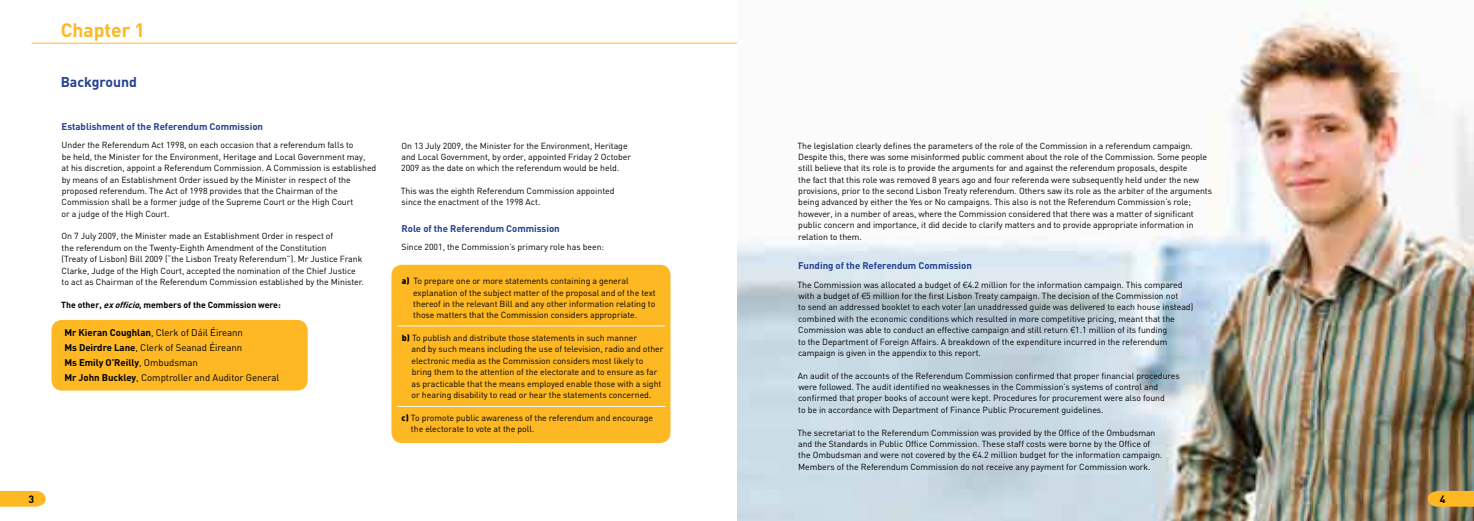
<style>
.page{position:relative;width:1474px;height:521px;background:#fff}
.page>*{position:absolute;margin:0;border:0;box-sizing:border-box;transform-origin:0 0}
.t1{font:700 19.25px "DIN";color:#fdb824}
.t2{font:700 14px "DIN";color:#25408f}
.t3{font:700 10.5px "DIN";color:#000}
.t4{font:9.62px/14.9px "DIN";letter-spacing:-.005em;color:#000}
.t5{font:700 9.62px "DIN";color:#25408f}
.t6{font:8.75px/11.4px "DIN";letter-spacing:-.005em;color:#000}
.t7{font:700 8.75px "DIN";color:#000}
.s1{font-style:italic}
.s2{font-weight:700}
.s3{font-weight:900}
.s4{font-family:"Helvetica Neue";font-weight:300}
</style>
<div class="page">
<img style="left:737px;top:12px;width:736px;height:509px">
<div style="left:51px;top:320px;width:257px;height:70px;background:#fdb824;border-radius:10px"></div>
<hr style="left:32px;top:43px;width:705px;height:1px;background:#fdb824">
<svg style="left:0;top:491px;width:46px;height:16px"></svg>
<div style="left:391px;top:265px;width:279px;height:178px;background:#fdb824;border-radius:10px"></div>
<hr style="left:397px;top:325px;width:268px;height:1px;background:#fff">
<hr style="left:397px;top:406px;width:268px;height:1px;background:#fff">
<svg style="left:1427px;top:491px;width:46px;height:16px"></svg>
<p class="t3" style="left:29px;top:492px;width:7px">3</p>
<h1 class="t1" style="left:61px;top:17px;width:86px">Chapter 1</h1>
<h2 class="t2" style="left:61px;top:73px;width:78px">Background</h2>
<p class="t5" style="left:62px;top:120px;width:203px">Establishment of the Referendum Commission</p>
<p class="t6" style="left:62px;top:139px;width:316px">Under the Referendum Act 1998, on each occasion that a referendum falls to<br>be held, the Minister for the Environment, Heritage and Local Government may,<br>at his discretion, appoint a Referendum Commission. A Commission is established by means of an Establishment Order issued by the Minister in respect of the proposed referendum. The Act of 1998 provides that the Chairman of the Commission shall be a former judge of the Supreme Court or the High Court<br>or a judge of the High Court.</p>
<p class="t6" style="left:62px;top:230px;width:304px">On 7 July 2009, the Minister made an Establishment Order in respect of<br>the referendum on the Twenty-Eighth Amendment of the Constitution<br>(Treaty of Lisbon) Bill 2009 (“the Lisbon Treaty Referendum”). Mr Justice Frank Clarke, Judge of the High Court, accepted the nomination of the Chief Justice to act as Chairman of the Referendum Commission established by the Minister.</p>
<p class="t7" style="left:61px;top:299px;width:221px">The other, <span class="s1">exofficio</span>, members of the Commission were:</p>
<p class="t4" style="left:64px;top:325px;width:216px"><span class="s2">Mr Kieran Coughlan</span>, Clerk of Dáil Éireann<br><span class="s2">Ms Deirdre Lane</span>, Clerk of Seanad Éireann<br><span class="s2">Ms Emily O’Reilly</span>, Ombudsman<br><span class="s2">Mr John Buckley</span>, Comptroller and Auditor General</p>
<p class="t6" style="left:401px;top:139px;width:231px">On 13 July 2009, the Minister for the Environment, Heritage and Local Government, by order, appointed Friday 2 October<br>2009 as the date on which the referendum would be held.</p>
<p class="t6" style="left:401px;top:185px;width:215px">This was the eighth Referendum Commission appointed since the enactment of the 1998 Act.</p>
<p class="t5" style="left:401px;top:222px;width:160px">Role of the Referendum Commission</p>
<p class="t6" style="left:401px;top:241px;width:204px">Since 2001, the Commission’s primary role has been:</p>
<p class="t6" style="left:413px;top:275px;width:244px;text-indent:-11px"><span class="s3">a)</span> To prepare one or more statements containing a general explanation of the subject matter of the proposal and of the text thereof in the relevant Bill and any other information relating to those matters that the Commission considers appropriate.</p>
<p class="t6" style="left:411px;top:332px;width:253px;text-indent:-10px"><span class="s3">b)</span> To publish and distribute those statements in such manner<br>and by such means including the use of television, radio and other electronic media as the Commission considers most likely to bring them to the attention of the electorate and to ensure as far as practicable that the means employed enable those with a sight or hearing disability to read or hear the statements concerned.</p>
<p class="t6" style="left:411px;top:412px;width:244px;text-indent:-9px"><span class="s3">c)</span> To promote public awareness of the referendum and encourage the electorate to vote at the poll.</p>
<p class="t6" style="left:797px;top:139px;width:416px">The legislation clearly defines the parameters of the role of the Commission in a referendum campaign.<br>Despite this, there was some misinformed public comment about the role of the Commission. Some people still believe that its role is to provide the arguments for and against the referendum proposals, despite<br>the fact that this role was removed 8 years ago and four referenda were subsequently held under the new provisions, prior to the second Lisbon Treaty referendum. Others saw its role as the arbiter of the arguments being advanced by either the Yes or No campaigns. This also is not the Referendum Commission’s role; however, in a number of areas, where the Commission considered that there was a matter of significant public concern and importance, it did decide to clarify matters and to provide appropriate information in relation to them.</p>
<p class="t5" style="left:798px;top:259px;width:175px">Funding of the Referendum Commission</p>
<p class="t6" style="left:797px;top:279px;width:397px">The Commission was allocated a budget of <span class="s4">€</span>4.2 million for the information campaign. This compared with a budget of <span class="s4">€</span>5 million for the first Lisbon Treaty campaign. The decision of the Commission not<br>to send an addressed booklet to each voter (an unaddressed guide was delivered to each house instead) combined with the economic conditions which resulted in more competitive pricing, meant that the Commission was able to conduct an effective campaign and still return <span class="s4">€</span>1.1 million of its funding<br>to the Department of Foreign Affairs. A breakdown of the expenditure incurred in the referendum campaign is given in the appendix to this report.</p>
<p class="t6" style="left:797px;top:370px;width:383px">An audit of the accounts of the Referendum Commission confirmed that proper financial procedures were followed. The audit identified no weaknesses in the Commission’s systems of control and confirmed that proper books of account were kept. Procedures for procurement were also found<br>to be in accordance with Department of Finance Public Procurement guidelines.</p>
<p class="t6" style="left:797px;top:426px;width:366px">The secretariat to the Referendum Commission was provided by the Office of the Ombudsman and the Standards in Public Office Commission. These staff costs were borne by the Office of the Ombudsman and were not covered by the <span class="s4">€</span>4.2 million budget for the information campaign.<br>Members of the Referendum Commission do not receive any payment for Commission work.</p>
<p class="t3" style="left:1439px;top:492px;width:7px">4</p>
</div>
